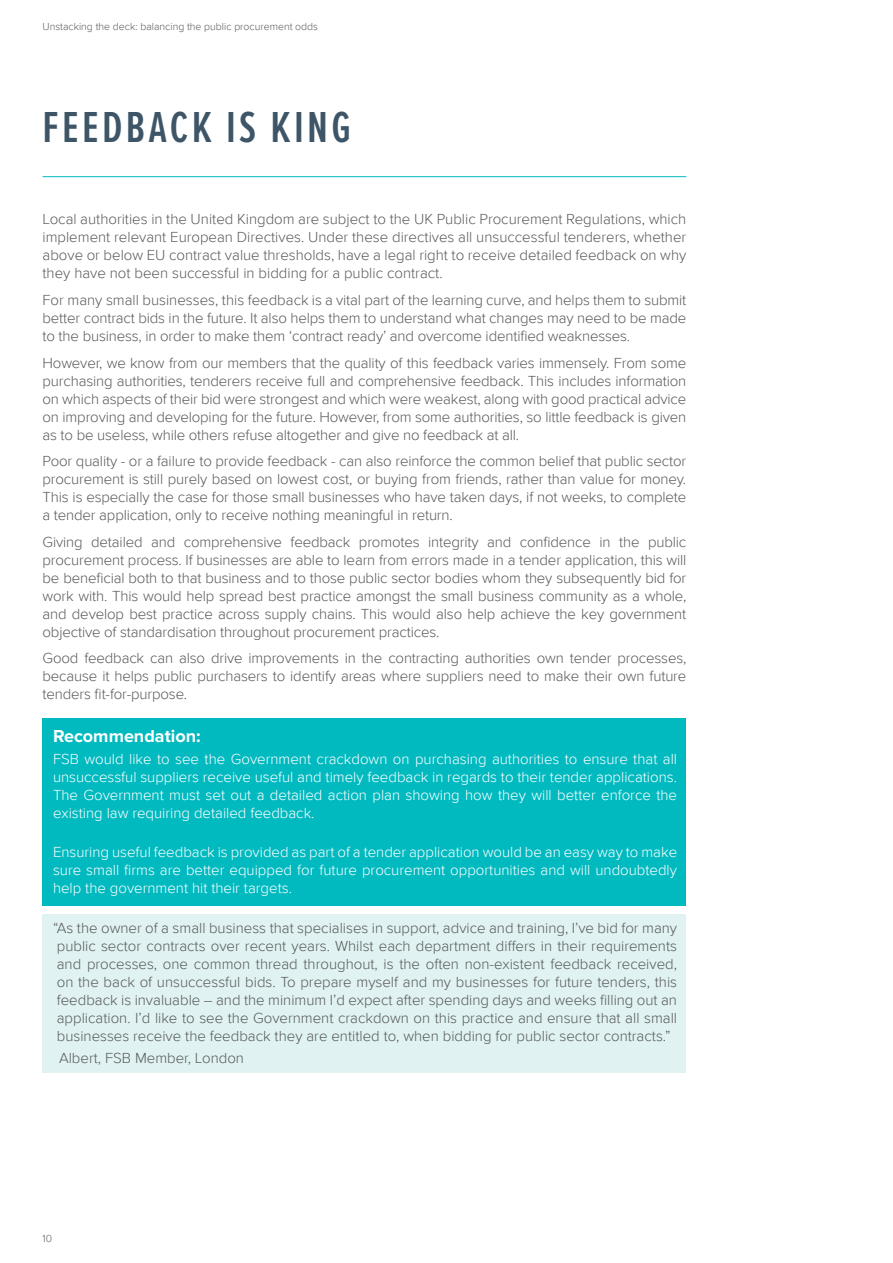
<style>
.page{position:relative;width:893px;height:1263px;background:#fff}
.page>*{position:absolute;margin:0;border:0;box-sizing:border-box;transform-origin:0 0}
.t1{font:600 45px "Proxima Nova Ex Cn";letter-spacing:.075em;color:#3d5567}
.t2{font:700 18px "Proxima Nova";color:#fff}
.t3{font:300 15px/18px "Proxima Nova";letter-spacing:-.01em;color:#58595b;text-align:justify}
.t4{font:300 15px/18px "Proxima Nova";color:#fff;text-align:justify}
.t5{font:300 10.5px "Proxima Nova";color:#58595b}
</style>
<div class="page">
<div style="left:43px;top:914px;width:643px;height:159px;background:#e0f2f2"></div>
<div style="left:43px;top:719px;width:643px;height:187px;background:#00bac0"></div>
<hr style="left:43px;top:176px;width:643px;height:1px;background:#00bac0">
<p class="t5" style="left:43px;top:20px;width:277px">Unstacking the deck: balancing the public procurement odds</p>
<h1 class="t1" style="left:43px;top:100px;width:310px">FEEDBACK IS KING</h1>
<p class="t3" style="left:43px;top:211px;width:645px">Local authorities in the United Kingdom are subject to the UK Public Procurement Regulations, which implement relevant European Directives. Under these directives all unsuccessful tenderers, whether above or below EU contract value thresholds, have a legal right to receive detailed feedback on why they have not been successful in bidding for a public contract.</p>
<p class="t3" style="left:43px;top:291px;width:645px">For many small businesses, this feedback is a vital part of the learning curve, and helps them to submit better contract bids in the future. It also helps them to understand what changes may need to be made to the business, in order to make them ‘contract ready’ and overcome identified weaknesses.</p>
<p class="t3" style="left:43px;top:354px;width:645px">However, we know from our members that the quality of this feedback varies immensely. From some purchasing authorities, tenderers receive full and comprehensive feedback. This includes information on which aspects of their bid were strongest and which were weakest, along with good practical advice on improving and developing for the future. However, from some authorities, so little feedback is given as to be useless, while others refuse altogether and give no feedback at all.</p>
<p class="t3" style="left:43px;top:452px;width:645px">Poor quality - or a failure to provide feedback - can also reinforce the common belief that public sector procurement is still purely based on lowest cost, or buying from friends, rather than value for money.<br>This is especially the case for those small businesses who have taken days, if not weeks, to complete a tender application, only to receive nothing meaningful in return.</p>
<p class="t3" style="left:43px;top:533px;width:645px">Giving detailed and comprehensive feedback promotes integrity and confidence in the public procurement process. If businesses are able to learn from errors made in a tender application, this will be beneficial both to that business and to those public sector bodies whom they subsequently bid for work with. This would help spread best practice amongst the small business community as a whole, and develop best practice across supply chains. This would also help achieve the key government objective of standardisation throughout procurement practices.</p>
<p class="t3" style="left:43px;top:649px;width:645px">Good feedback can also drive improvements in the contracting authorities own tender processes, because it helps public purchasers to identify areas where suppliers need to make their own future tenders fit-for-purpose.</p>
<p class="t2" style="left:53px;top:725px;width:149px">Recommendation:</p>
<p class="t4" style="left:53px;top:751px;width:626px">FSB would like to see the Government crackdown on purchasing authorities to ensure that all unsuccessful suppliers receive useful and timely feedback in regards to their tender applications.<br>The Government must set out a detailed action plan showing how they will better enforce the existing law requiring detailed feedback.</p>
<p class="t4" style="left:53px;top:844px;width:626px">Ensuring useful feedback is provided as part of a tender application would be an easy way to make sure small firms are better equipped for future procurement opportunities and will undoubtedly help the government hit their targets.</p>
<p class="t3" style="left:53px;top:919px;width:626px">“As the owner of a small business that specialises in support, advice and training, I’ve bid for many public sector contracts over recent years. Whilst each department differs in their requirements and processes, one common thread throughout, is the often non-existent feedback received, on the back of unsuccessful bids. To prepare myself and my businesses for future tenders, this feedback is invaluable – and the minimum I’d expect after spending days and weeks filling out an application. I’d like to see the Government crackdown on this practice and ensure that all small businesses receive the feedback they are entitled to, when bidding for public sector contracts.”</p>
<p class="t3" style="left:59px;top:1049px;width:186px">Albert, FSB Member, London</p>
<p class="t5" style="left:43px;top:1232px;width:11px">10</p>
</div>
